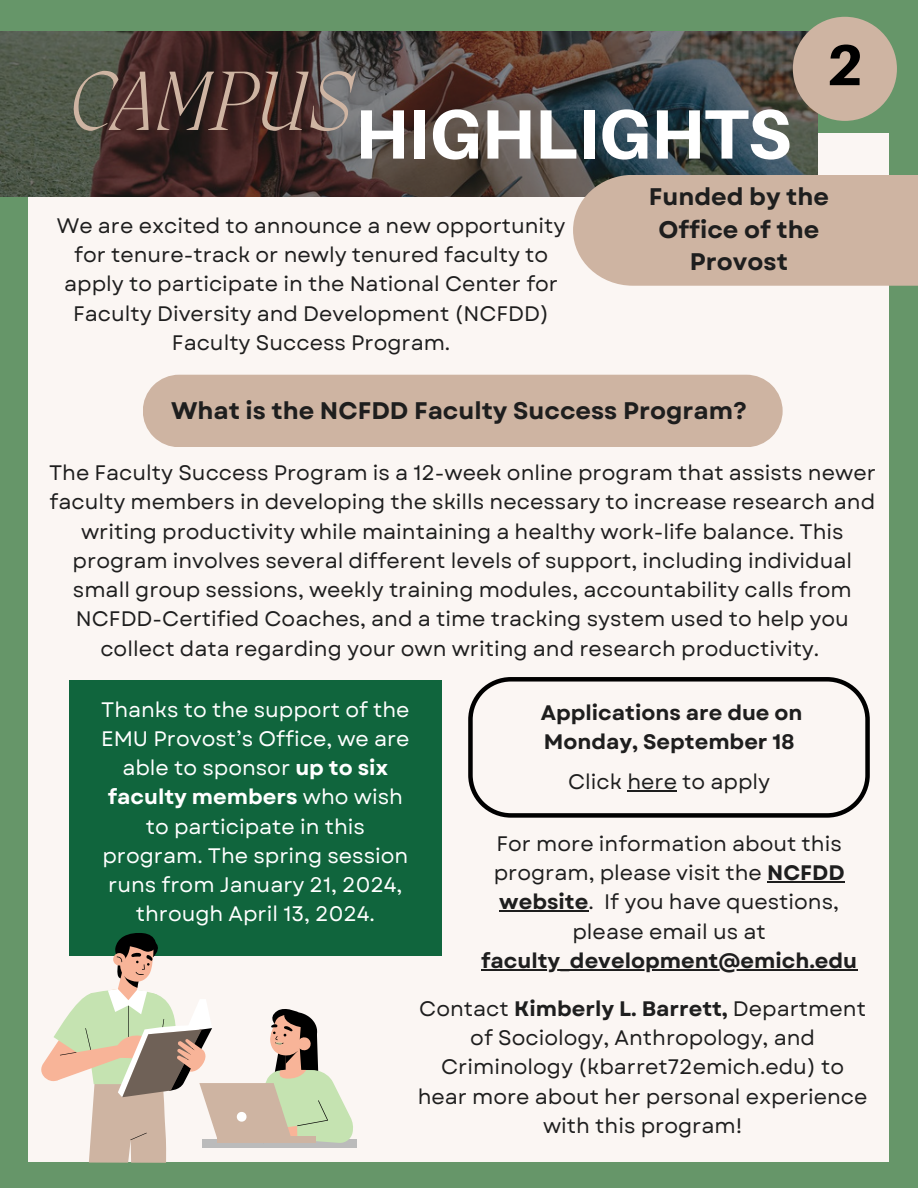
<style>
.page{position:relative;width:918px;height:1188px;background:#669669}
.page>*{position:absolute;margin:0;border:0;box-sizing:border-box;transform-origin:0 0}
.t1{font:italic 200 86.4px "Migra";color:#ceb4a2}
.t2{font:800 69.9px "Aileron";color:#fff}
.t3{font:800 57.6px "Aileron";color:#000}
.t4{font:700 24px/32.7px "Garet";color:#1e1e1e;text-align:center}
.t5{font:21px/29.2px "Garet";color:#1e1e1e;text-align:center}
.t6{font:21px/29.2px "Garet";color:#fff;text-align:center}
.t7{font:700 21px/29.2px "Garet";color:#1e1e1e}
.s1{font-weight:700}
</style>
<div class="page">
<div style="left:29px;top:133px;width:860px;height:1029px;background:#fbf6f3"></div>
<div style="left:69px;top:680px;width:372px;height:276px;background:#10653d"></div>
<svg style="left:0;top:32px;width:818px;height:165px"></svg>
<div style="left:793px;top:17px;width:104px;height:104px;background:#ceb4a2;border-radius:50%"></div>
<div style="left:573px;top:175px;width:345px;height:111px;background:#ceb4a2"></div>
<div style="left:143px;top:375px;width:640px;height:72px;background:#ceb4a2"></div>
<svg style="left:468px;top:677px;width:402px;height:141px"></svg>
<div style="left:203px;top:1139px;width:154px;height:9px;background:#bbb"></div>
<svg style="left:41px;top:933px;width:312px;height:230px"></svg>
<hr style="left:767px;top:881px;width:78px;height:1px;background:#1e1e1e">
<hr style="left:499px;top:911px;width:89px;height:1px;background:#1e1e1e">
<hr style="left:481px;top:969px;width:376px;height:1px;background:#1e1e1e">
<hr style="left:627px;top:790px;width:50px;height:1px;background:#1e1e1e">
<p class="t1" style="left:70px;top:60px;width:286px">CAMPUS</p>
<p class="t2" style="left:355px;top:91px;width:437px">HIGHLIGHTS</p>
<p class="t3" style="left:826px;top:29px;width:38px">2</p>
<p class="t5" style="left:57px;top:211px;width:510px">We are excited to announce a new opportunity for tenure-track or newly tenured faculty to apply to participate in the National Center for Faculty Diversity and Development (NCFDD)<br>Faculty Success Program.</p>
<p class="t4" style="left:649px;top:180px;width:182px">Funded by the<br>Office of the<br>Provost</p>
<p class="t4" style="left:171px;top:394px;width:577px">What is the NCFDD Faculty Success Program?</p>
<p class="t5" style="left:49px;top:458px;width:828px">The Faculty Success Program is a 12-week online program that assists newer faculty members in developing the skills necessary to increase research and writing productivity while maintaining a healthy work-life balance. This program involves several different levels of support, including individual small group sessions, weekly training modules, accountability calls from NCFDD-Certified Coaches, and a time tracking system used to help you collect data regarding your own writing and research productivity.</p>
<p class="t6" style="left:101px;top:695px;width:310px">Thanks to the support of the<br>EMU Provost’s Office, we are able to sponsor <span class="s1">up to six faculty members</span> who wish to participate in this program. The spring session runs from January 21, 2024, through April 13, 2024.</p>
<p class="t7" style="left:541px;top:698px;width:263px">Applications are due on<br>Monday, September 18</p>
<p class="t5" style="left:568px;top:767px;width:203px">Click here to apply</p>
<p class="t5" style="left:481px;top:829px;width:378px">For more information about this program, please visit the <span class="s1">NCFDD website</span>. If you have questions, please email us at <span class="s1">faculty_development@emich.edu</span></p>
<p class="t5" style="left:418px;top:994px;width:451px">Contact <span class="s1">Kimberly L. Barrett,</span> Department of Sociology, Anthropology, and Criminology (kbarret72emich.edu) to hear more about her personal experience with this program!</p>
</div>
